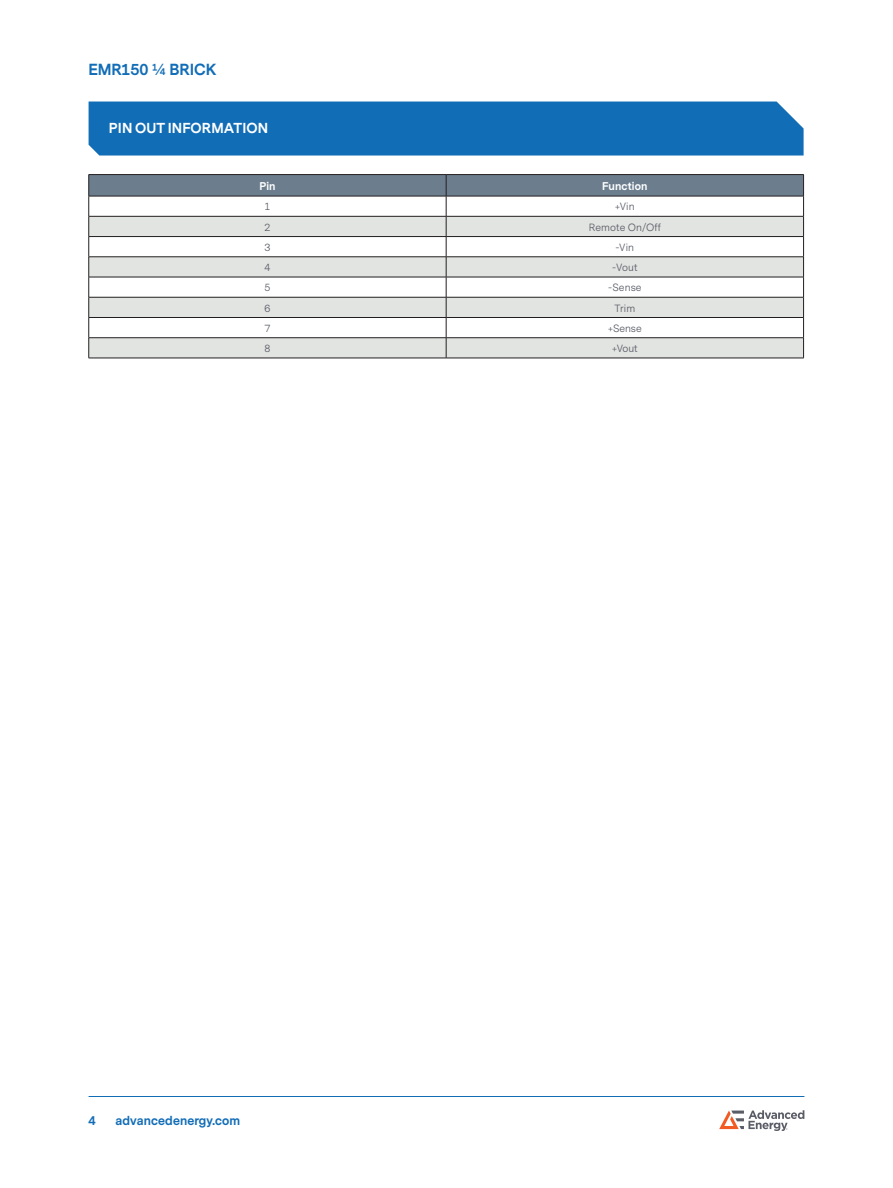
<style>
.page{position:relative;width:893px;height:1188px;background:#fff}
.page>*{position:absolute;margin:0;border:0;box-sizing:border-box;transform-origin:0 0}
.t1{font:700 15px "Messina Sans";letter-spacing:-.01em;color:#126db7}
.Heading_1{font:700 13.5px "Messina Sans";letter-spacing:.01em;color:#fff}
.t2{font:700 12px "Messina Sans";letter-spacing:.01em;color:#126db7}
.table_text{font:10.5px "Messina Sans";letter-spacing:.01em;color:#5a5c66}
.table_text_bold_reverse{font:700 10.5px "Messina Sans";letter-spacing:.01em;color:#fff}
</style>
<div class="page">
<hr style="left:89px;top:1096px;width:715px;height:1px;background:#126db7">
<svg style="left:719px;top:1110px;width:85px;height:21px"></svg>
<div style="left:89px;top:102px;width:715px;height:54px;background:#126db7"></div>
<hr style="left:89px;top:174px;width:357px;height:1px;background:#231f20">
<hr style="left:446px;top:174px;width:358px;height:1px;background:#231f20">
<svg style="left:88px;top:175px;width:716px;height:183px"></svg>
<hr style="left:89px;top:358px;width:357px;height:1px;background:#231f20">
<hr style="left:446px;top:358px;width:358px;height:1px;background:#231f20">
<h1 class="t1" style="left:89px;top:59px;width:129px">EMR150 ¼ BRICK</h1>
<p class="Heading_1" style="left:109px;top:119px;width:161px">PIN OUT INFORMATION</p>
<p class="table_text_bold_reverse" style="left:259px;top:179px;width:18px">Pin</p>
<p class="table_text_bold_reverse" style="left:602px;top:179px;width:47px">Function</p>
<p class="table_text" style="left:264px;top:200px;width:7px">1</p>
<p class="table_text" style="left:615px;top:200px;width:21px">+Vin</p>
<p class="table_text" style="left:264px;top:221px;width:7px">2</p>
<p class="table_text" style="left:589px;top:221px;width:74px">Remote On/Off</p>
<p class="table_text" style="left:264px;top:241px;width:7px">3</p>
<p class="table_text" style="left:616px;top:241px;width:20px">-Vin</p>
<p class="table_text" style="left:264px;top:261px;width:7px">4</p>
<p class="table_text" style="left:612px;top:261px;width:27px">-Vout</p>
<p class="table_text" style="left:264px;top:281px;width:7px">5</p>
<p class="table_text" style="left:608px;top:281px;width:35px">-Sense</p>
<p class="table_text" style="left:264px;top:302px;width:7px">6</p>
<p class="table_text" style="left:614px;top:302px;width:22px">Trim</p>
<p class="table_text" style="left:264px;top:322px;width:7px">7</p>
<p class="table_text" style="left:608px;top:322px;width:35px">+Sense</p>
<p class="table_text" style="left:264px;top:342px;width:7px">8</p>
<p class="table_text" style="left:612px;top:342px;width:27px">+Vout</p>
<p class="t2" style="left:89px;top:1113px;width:9px">4</p>
<p class="t2" style="left:116px;top:1113px;width:126px">advancedenergy.com</p>
</div>
